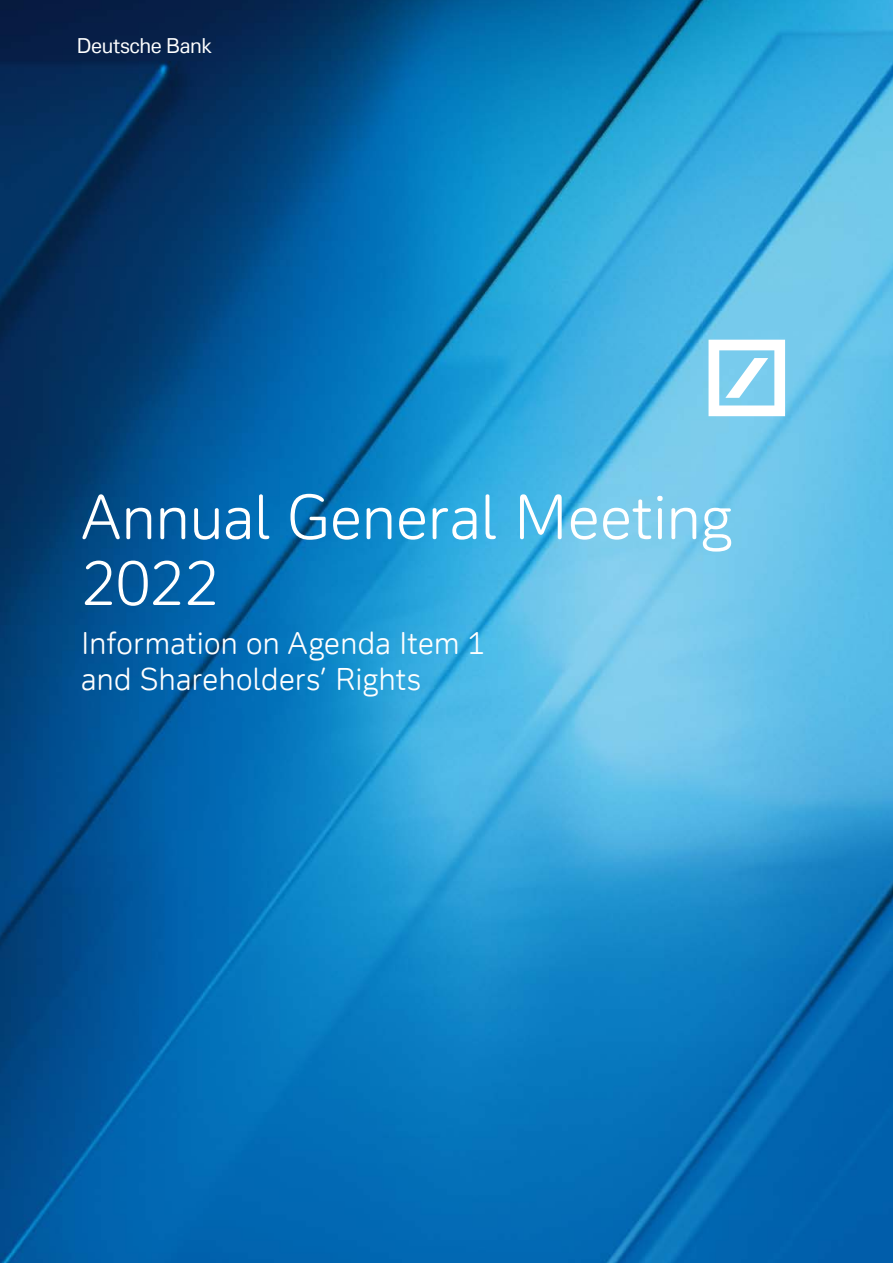
<style>
.page{position:relative;width:893px;height:1263px;background:#fff}
.page>*{position:absolute;margin:0;border:0;box-sizing:border-box;transform-origin:0 0}
.t1{font:60px/66px "Deutsche Bank Display";letter-spacing:-.02em;color:#fff}
.t2{font:30px/36px "Deutsche Bank Display";letter-spacing:-.01em;color:#fff}
.t3{font:20.25px "Deutsche Bank Text";letter-spacing:-.025em;color:#fff}
</style>
<div class="page">
<img style="left:0;top:0;width:893px;height:1263px">
<svg style="left:708px;top:340px;width:77px;height:76px"></svg>
<p class="t3" style="left:77px;top:33px;width:137px">Deutsche Bank</p>
<h1 class="t1" style="left:81px;top:483px;width:653px">Annual General Meeting<br>2022</h1>
<p class="t2" style="left:81px;top:624px;width:406px">Information on Agenda Item 1 and Shareholders’ Rights</p>
</div>
